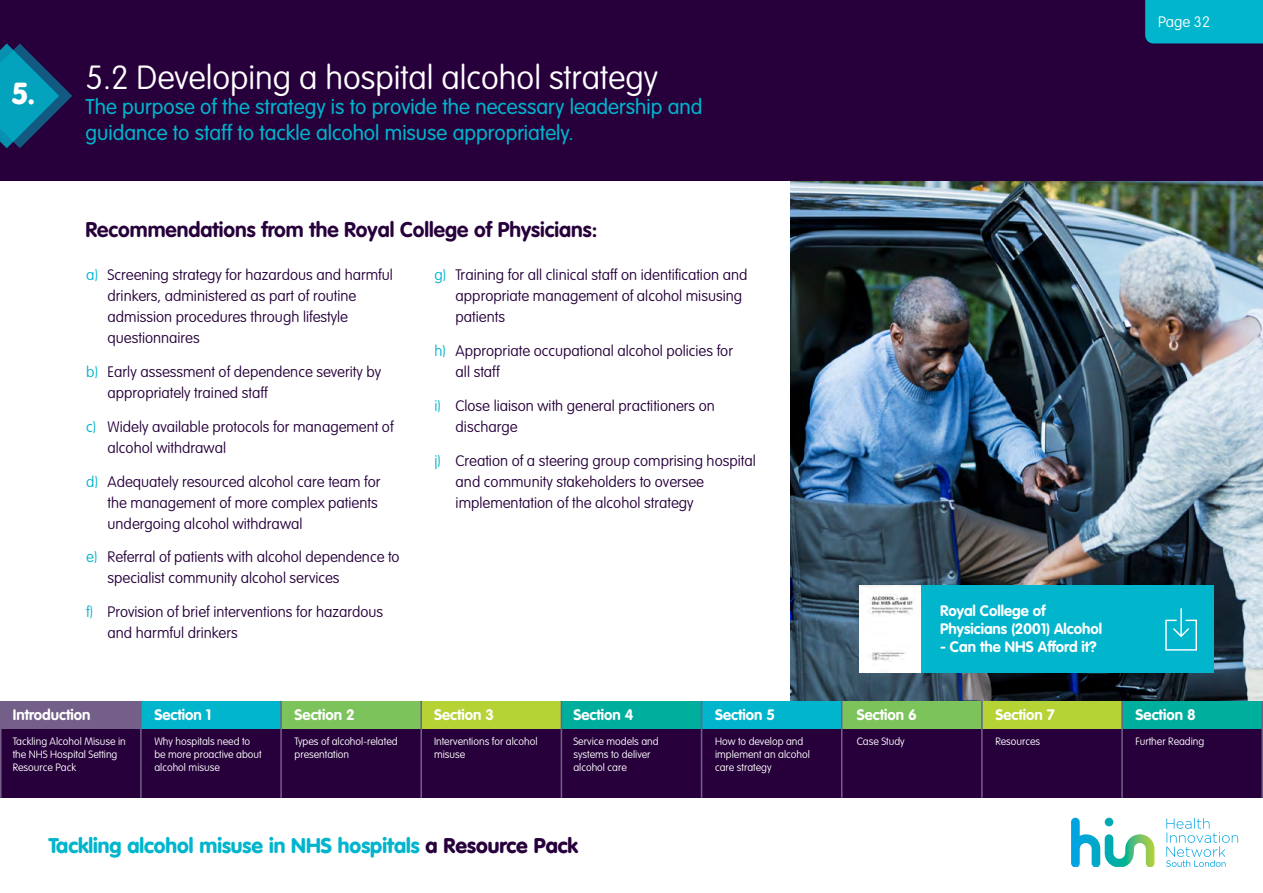
<style>
.page{position:relative;width:1263px;height:893px;background:#fff}
.page>*{position:absolute;margin:0;border:0;box-sizing:border-box;transform-origin:0 0}
.t1{font:100 33px "VAG Rounded Std";color:#fff}
.t2{font:300 21px/25.2px "VAG Rounded";color:#00b5cc}
.t3{font:900 21px "VAG Rounded Std";color:#00b5cc}
.t4{font:700 21px "VAG Rounded Std";color:#27003b}
.t5{font:100 15px/21px "VAG Rounded Std";color:#27003b}
.t6{font:700 15px/18px "VAG Rounded Std";color:#fff}
.t7{font:100 15px "VAG Rounded Std";color:#fff}
.t8{font:100 10.5px/12.6px "VAG Rounded Std";color:#fff}
.s1{font-family:"VAG Rounded";color:#00b5cc}
.s2{color:#27003b}
</style>
<div class="page">
<img style="left:791px;top:181px;width:472px;height:520px">
<div style="left:0;top:0;width:1263px;height:181px;background:#27003b"></div>
<svg style="left:1071px;top:818px;width:83px;height:49px"></svg>
<svg style="left:1166px;top:818px;width:72px;height:49px"></svg>
<div style="left:0;top:723px;width:1263px;height:75px;background:#27003b"></div>
<div style="left:142px;top:701px;width:139px;height:27px;background:#00b5cc"></div>
<div style="left:1px;top:701px;width:139px;height:27px;background:#745f88"></div>
<div style="left:701px;top:701px;width:141px;height:27px;background:#00b5cc"></div>
<div style="left:281px;top:701px;width:139px;height:27px;background:#7dc35c"></div>
<div style="left:982px;top:701px;width:139px;height:27px;background:#b5d334"></div>
<div style="left:842px;top:701px;width:141px;height:27px;background:#7dc35c"></div>
<div style="left:421px;top:701px;width:140px;height:27px;background:#b5d334"></div>
<div style="left:1122px;top:701px;width:141px;height:27px;background:#00ae9e"></div>
<div style="left:561px;top:701px;width:141px;height:27px;background:#00ae9e"></div>
<div style="left:1145px;top:0;width:118px;height:43px;background:#00b5cc"></div>
<hr style="left:280px;top:701px;width:2px;height:97px;background:#745f88">
<hr style="left:0;top:701px;width:2px;height:97px;background:#745f88">
<hr style="left:140px;top:701px;width:2px;height:97px;background:#745f88">
<hr style="left:420px;top:701px;width:2px;height:97px;background:#745f88">
<hr style="left:561px;top:701px;width:1px;height:97px;background:#745f88">
<hr style="left:701px;top:701px;width:1px;height:97px;background:#745f88">
<hr style="left:841px;top:701px;width:1px;height:97px;background:#745f88">
<hr style="left:981px;top:701px;width:2px;height:97px;background:#745f88">
<hr style="left:1121px;top:701px;width:2px;height:97px;background:#745f88">
<hr style="left:1261px;top:701px;width:2px;height:97px;background:#745f88">
<svg style="left:0;top:43px;width:72px;height:105px"></svg>
<div style="left:859px;top:585px;width:355px;height:88px;background:#00b5cc"></div>
<img style="left:859px;top:586px;width:62px;height:86px">
<svg style="left:1165px;top:608px;width:32px;height:43px"></svg>
<h1 class="t1" style="left:12px;top:59px;width:647px"><sub>5.</sub> 5.2 Developing a hospital alcohol strategy</h1>
<h2 class="t2" style="left:85px;top:94px;width:618px">The purpose of the strategy is to provide the necessary leadership and guidance to staff to tackle alcohol misuse appropriately.</h2>
<h2 class="t4" style="left:85px;top:218px;width:513px">Recommendations from the Royal College of Physicians:</h2>
<p class="t5" style="left:108px;top:265px;width:287px;text-indent:-21px"><span class="s1">a)</span> Screening strategy for hazardous and harmful drinkers, administered as part of routine admission procedures through lifestyle questionnaires</p>
<p class="t5" style="left:108px;top:362px;width:275px;text-indent:-21px"><span class="s1">b)</span> Early assessment of dependence severity by appropriately trained staff</p>
<p class="t5" style="left:108px;top:417px;width:288px;text-indent:-21px"><span class="s1">c)</span> Widely available protocols for management of alcohol withdrawal</p>
<p class="t5" style="left:108px;top:471px;width:274px;text-indent:-21px"><span class="s1">d)</span> Adequately resourced alcohol care team for the management of more complex patients undergoing alcohol withdrawal</p>
<p class="t5" style="left:108px;top:547px;width:294px;text-indent:-21px"><span class="s1">e)</span> Referral of patients with alcohol dependence to specialist community alcohol services</p>
<p class="t5" style="left:108px;top:602px;width:277px;text-indent:-21px"><span class="s1">f)</span> Provision of brief interventions for hazardous and harmful drinkers</p>
<p class="t6" style="left:13px;top:706px;width:79px">Introduction</p>
<p class="t8" style="left:13px;top:736px;width:115px">Tackling Alcohol Misuse in the NHS Hospital Setting<br>Resource Pack</p>
<p class="t6" style="left:154px;top:706px;width:59px">Section 1</p>
<p class="t8" style="left:154px;top:736px;width:109px">Why hospitals need to be more proactive about alcohol misuse</p>
<p class="t6" style="left:295px;top:706px;width:62px">Section 2</p>
<p class="t8" style="left:295px;top:736px;width:105px">Types of alcohol-related presentation</p>
<p class="t5" style="left:456px;top:265px;width:293px;text-indent:-21px"><span class="s1">g)</span> Training for all clinical staff on identification and appropriate management of alcohol misusing patients</p>
<p class="t5" style="left:456px;top:341px;width:279px;text-indent:-21px"><span class="s1">h)</span> Appropriate occupational alcohol policies for all staff</p>
<p class="t5" style="left:456px;top:396px;width:261px;text-indent:-21px"><span class="s1">i)</span> Close liaison with general practitioners on discharge</p>
<p class="t5" style="left:456px;top:450px;width:302px;text-indent:-21px"><span class="s1">j)</span> Creation of a steering group comprising hospital and community stakeholders to oversee implementation of the alcohol strategy</p>
<p class="t6" style="left:434px;top:706px;width:62px">Section 3</p>
<p class="t8" style="left:434px;top:736px;width:105px">Interventions for alcohol misuse</p>
<p class="t6" style="left:573px;top:706px;width:62px">Section 4</p>
<p class="t8" style="left:573px;top:736px;width:87px">Service models and systems to deliver alcohol care</p>
<p class="t6" style="left:715px;top:706px;width:62px">Section 5</p>
<p class="t8" style="left:715px;top:736px;width:96px">How to develop and implement an alcohol care strategy</p>
<h2 class="t3" style="left:49px;top:833px;width:531px">Tackling alcohol misuse in NHS hospitals <span class="s2">a Resource Pack</span></h2>
<p class="t7" style="left:1158px;top:14px;width:53px">Page 32</p>
<p class="t6" style="left:857px;top:706px;width:62px">Section 6</p>
<p class="t8" style="left:857px;top:736px;width:50px">Case Study</p>
<p class="t6" style="left:940px;top:602px;width:163px">Royal College of<br>Physicians (2001) Alcohol</p>
<p class="t6" style="left:940px;top:638px;width:158px">- Can the NHS Afford it?</p>
<p class="t6" style="left:995px;top:706px;width:61px">Section 7</p>
<p class="t8" style="left:995px;top:736px;width:46px">Resources</p>
<p class="t6" style="left:1135px;top:706px;width:62px">Section 8</p>
<p class="t8" style="left:1135px;top:736px;width:70px">Further Reading</p>
</div>
